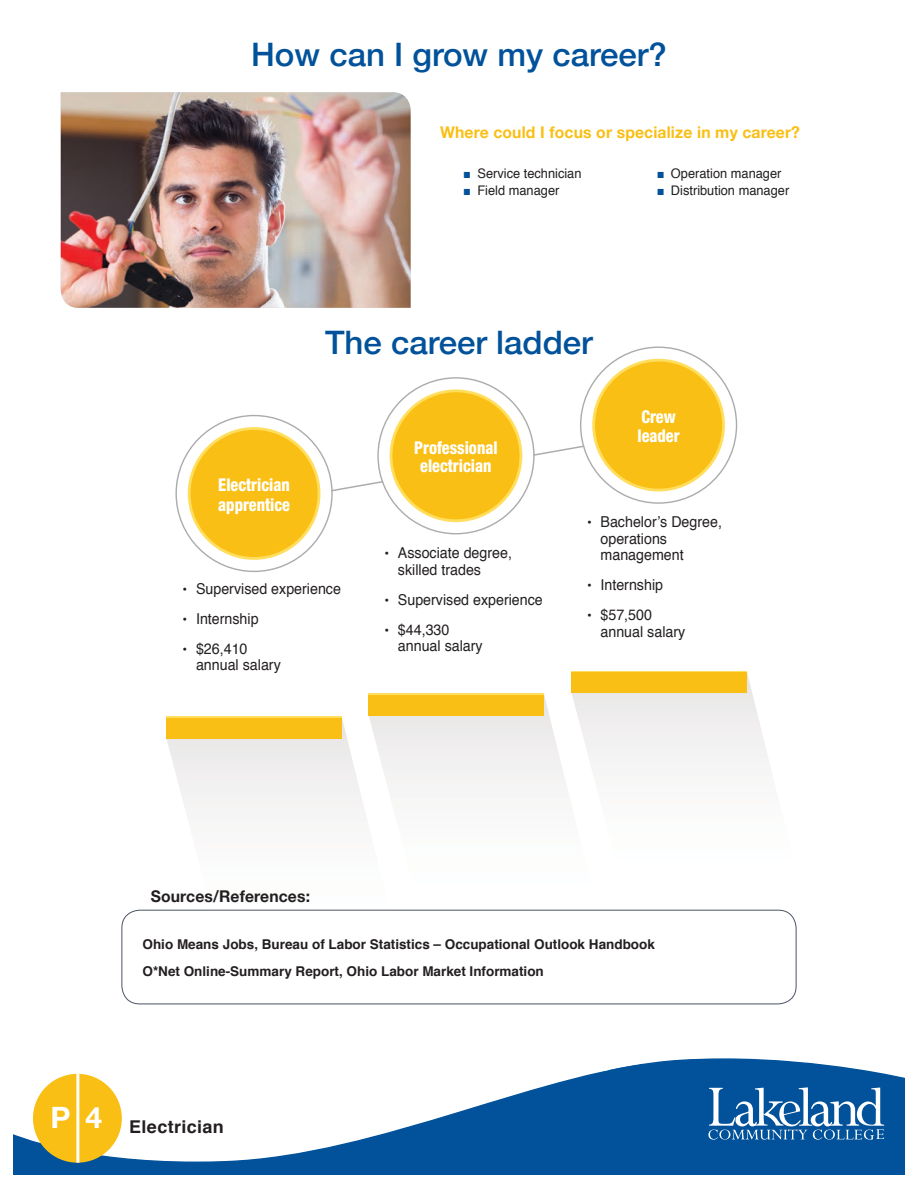
<style>
.page{position:relative;width:918px;height:1188px;background:#fff}
.page>*{position:absolute;margin:0;border:0;box-sizing:border-box;transform-origin:0 0}
.t1{font:500 32.4px "Helvetica Neue";color:#01529a}
.t2{font:800 condensed 17.7px/19.5px "Helvetica Neue";color:#fff;scale:.92 1}
.t3{font:700 17.7px "Helvetica";letter-spacing:.02em;color:#231f20}
.t4{font:700 16.2px "Helvetica Neue";letter-spacing:.01em;color:#f9bf14}
.t5{font:700 16.2px "Helvetica Neue";letter-spacing:.01em;color:#231f20}
.t6{font:15px/16.5px "Helvetica";color:#231f20;scale:.95 1}
.t7{font:700 13.5px/27px "Helvetica";color:#231f20}
.t8{font:13.2px "Helvetica";color:#231f20}
.s1{color:#01529a}
.s2{font-weight:700;font-size:13.5px}
</style>
<div class="page">
<svg style="left:14px;top:1058px;width:890px;height:116px;fill:#01529a"></svg>
<div style="left:33px;top:1074px;width:89px;height:89px;background:#f9bf14;border-radius:50%"></div>
<hr style="left:76px;top:1074px;width:3px;height:89px;background:#fff">
<svg style="left:708px;top:1087px;width:176px;height:53px"></svg>
<img style="left:61px;top:92px;width:350px;height:216px">
<svg style="left:333px;top:446px;width:247px;height:46px"></svg>
<svg style="left:175px;top:415px;width:158px;height:157px"></svg>
<div style="left:189px;top:429px;width:130px;height:129px;background:#f9bf14;border-radius:50%"></div>
<div style="left:188px;top:427px;width:132px;height:133px;border:3px solid #ffde5d;border-radius:50%"></div>
<svg style="left:377px;top:377px;width:158px;height:157px"></svg>
<div style="left:391px;top:391px;width:130px;height:130px;background:#f9bf14;border-radius:50%"></div>
<div style="left:390px;top:389px;width:132px;height:133px;border:3px solid #ffde5d;border-radius:50%"></div>
<svg style="left:580px;top:347px;width:157px;height:157px"></svg>
<div style="left:594px;top:360px;width:130px;height:130px;background:#f9bf14;border-radius:50%"></div>
<div style="left:592px;top:359px;width:133px;height:132px;border:3px solid #ffde5d;border-radius:50%"></div>
<svg style="left:166px;top:719px;width:269px;height:375px"></svg>
<div style="left:166px;top:717px;width:176px;height:15px;background:#ffde5d"></div>
<div style="left:166px;top:718px;width:176px;height:20px;background:#f9bf14"></div>
<svg style="left:369px;top:695px;width:267px;height:376px"></svg>
<svg style="left:606px;top:1065px;width:31px;height:6px"></svg>
<div style="left:368px;top:694px;width:176px;height:15px;background:#ffde5d"></div>
<div style="left:368px;top:695px;width:176px;height:20px;background:#f9bf14"></div>
<svg style="left:571px;top:673px;width:226px;height:375px"></svg>
<div style="left:571px;top:671px;width:176px;height:16px;background:#f9bf14"></div>
<div style="left:571px;top:673px;width:176px;height:20px;background:#f9bf14"></div>
<div style="left:122px;top:910px;width:674px;height:94px;background:#fff;border-radius:18px"></div>
<div style="left:122px;top:910px;width:674px;height:94px;border:1px solid #4b5363;border-radius:18px"></div>
<h1 class="t1" style="left:251px;top:28px;width:417px">How can I grow my career?</h1>
<p class="t4" style="left:440px;top:120px;width:361px">Where could I focus or specialize in my career?</p>
<p class="t8" style="left:464px;top:163px;width:119px"><span class="s1">■</span> Service technician</p>
<p class="t8" style="left:464px;top:180px;width:97px"><span class="s1">■</span> Field manager</p>
<p class="t8" style="left:657px;top:163px;width:125px"><span class="s1">■</span> Operation manager</p>
<p class="t8" style="left:657px;top:180px;width:133px"><span class="s1">■</span> Distribution manager</p>
<p class="t2" style="left:218px;top:475px;width:80px">Electrician apprentice</p>
<h1 class="t1" style="left:325px;top:317px;width:269px">The career ladder</h1>
<p class="t2" style="left:414px;top:438px;width:92px;line-height:18px;text-align:center">Professional electrician</p>
<p class="t2" style="left:637px;top:406px;width:47px">Crew leader</p>
<p class="t6" style="left:183px;top:581px;width:168px"><span class="s2">•</span> Supervised experience</p>
<p class="t6" style="left:183px;top:611px;width:82px"><span class="s2">•</span> Internship</p>
<p class="t6" style="left:196px;top:641px;width:91px;text-indent:-14px"><span class="s2">•</span> $26,410 annual salary</p>
<p class="t6" style="left:398px;top:545px;width:122px;text-indent:-14px"><span class="s2">•</span> Associate degree, skilled trades</p>
<p class="t6" style="left:384px;top:592px;width:168px"><span class="s2">•</span> Supervised experience</p>
<p class="t6" style="left:398px;top:622px;width:91px;text-indent:-14px"><span class="s2">•</span> $44,330 annual salary</p>
<p class="t6" style="left:601px;top:514px;width:129px;text-indent:-14px"><span class="s2">•</span> Bachelor’s Degree, operations management</p>
<p class="t6" style="left:587px;top:577px;width:82px"><span class="s2">•</span> Internship</p>
<p class="t6" style="left:601px;top:607px;width:91px;text-indent:-14px"><span class="s2">•</span> $57,500 annual salary</p>
<p class="t5" style="left:151px;top:883px;width:161px">Sources/References:</p>
<p class="t7" style="left:143px;top:931px;width:514px">Ohio Means Jobs, Bureau of Labor Statistics – Occupational Outlook Handbook<br>O*Net Online-Summary Report, Ohio Labor Market Information</p>
<p class="t3" style="left:50px;top:1112px;width:175px"><sup>P</sup> <sup>4</sup> Electrician</p>
</div>
